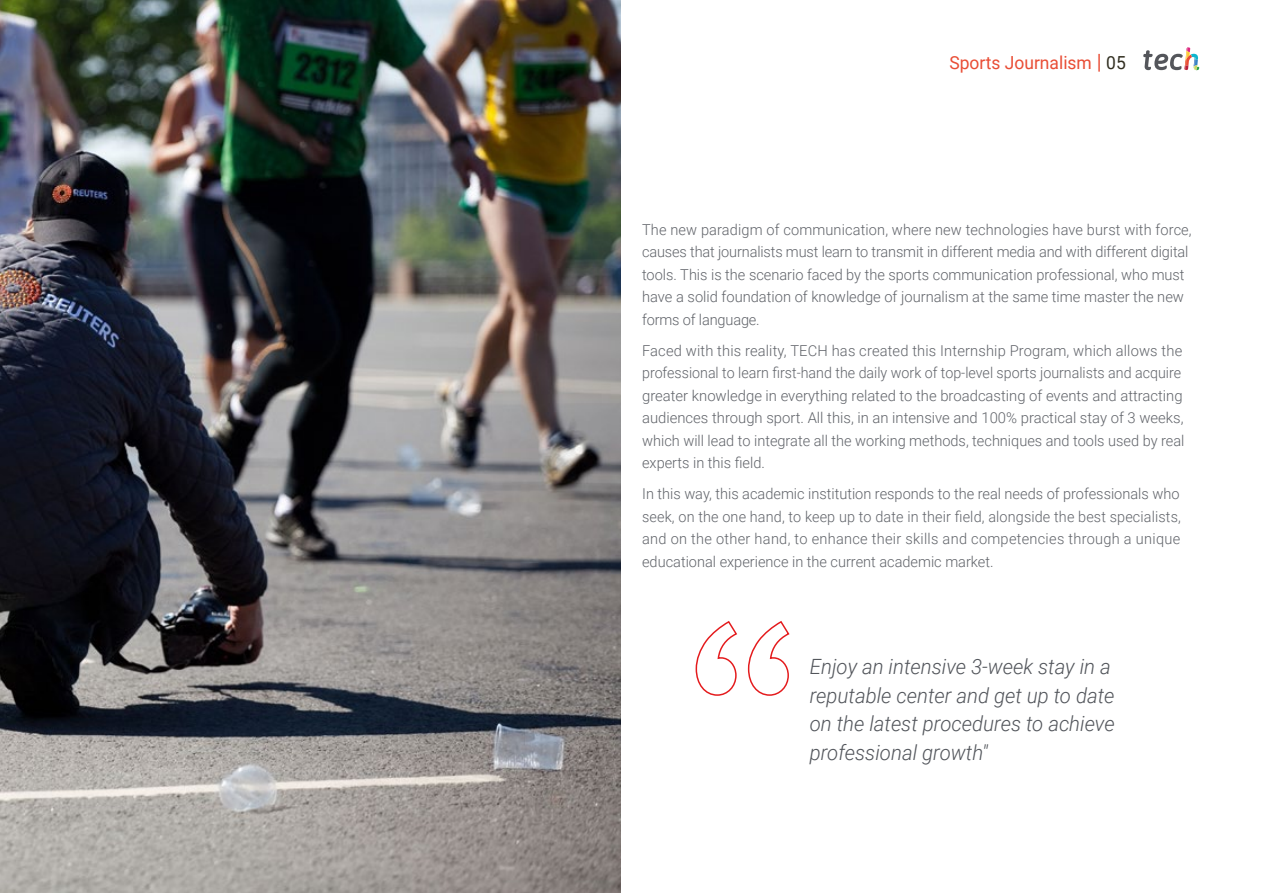
<style>
.page{position:relative;width:1263px;height:893px;background:#fff}
.page>*{position:absolute;margin:0;border:0;box-sizing:border-box;transform-origin:0 0}
.t1{font:italic 300 21px/28.5px "Roboto";color:#52555b}
.t2{font:18px "Roboto";color:#e94d35}
.t3{font:300 15px/22.5px "Roboto";color:#61646a}
.s1{font-size:21px}
.s2{color:#312e20}
</style>
<div class="page">
<svg style="left:695px;top:621px;width:95px;height:75px"></svg>
<img style="left:0;top:0;width:621px;height:893px">
<svg style="left:1143px;top:47px;width:56px;height:24px"></svg>
<p class="t2" style="left:949px;top:50px;width:178px">Sports Journalism <span class="s1">|</span> <span class="s2">05</span></p>
<p class="t3" style="left:642px;top:217px;width:551px">The new paradigm of communication, where new technologies have burst with force, causes that journalists must learn to transmit in different media and with different digital tools. This is the scenario faced by the sports communication professional, who must have a solid foundation of knowledge of journalism at the same time master the new forms of language.</p>
<p class="t3" style="left:642px;top:338px;width:544px">Faced with this reality, TECH has created this Internship Program, which allows the professional to learn first-hand the daily work of top-level sports journalists and acquire greater knowledge in everything related to the broadcasting of events and attracting audiences through sport. All this, in an intensive and 100% practical stay of 3 weeks, which will lead to integrate all the working methods, techniques and tools used by real experts in this field.</p>
<p class="t3" style="left:642px;top:482px;width:540px;text-align:justify">In this way, this academic institution responds to the real needs of professionals who seek, on the one hand, to keep up to date in their field, alongside the best specialists, and on the other hand, to enhance their skills and competencies through a unique educational experience in the current academic market.</p>
<h1 class="t1" style="left:810px;top:652px;width:306px">Enjoy an intensive 3-week stay in a reputable center and get up to date on the latest procedures to achieve professional growth"</h1>
</div>
